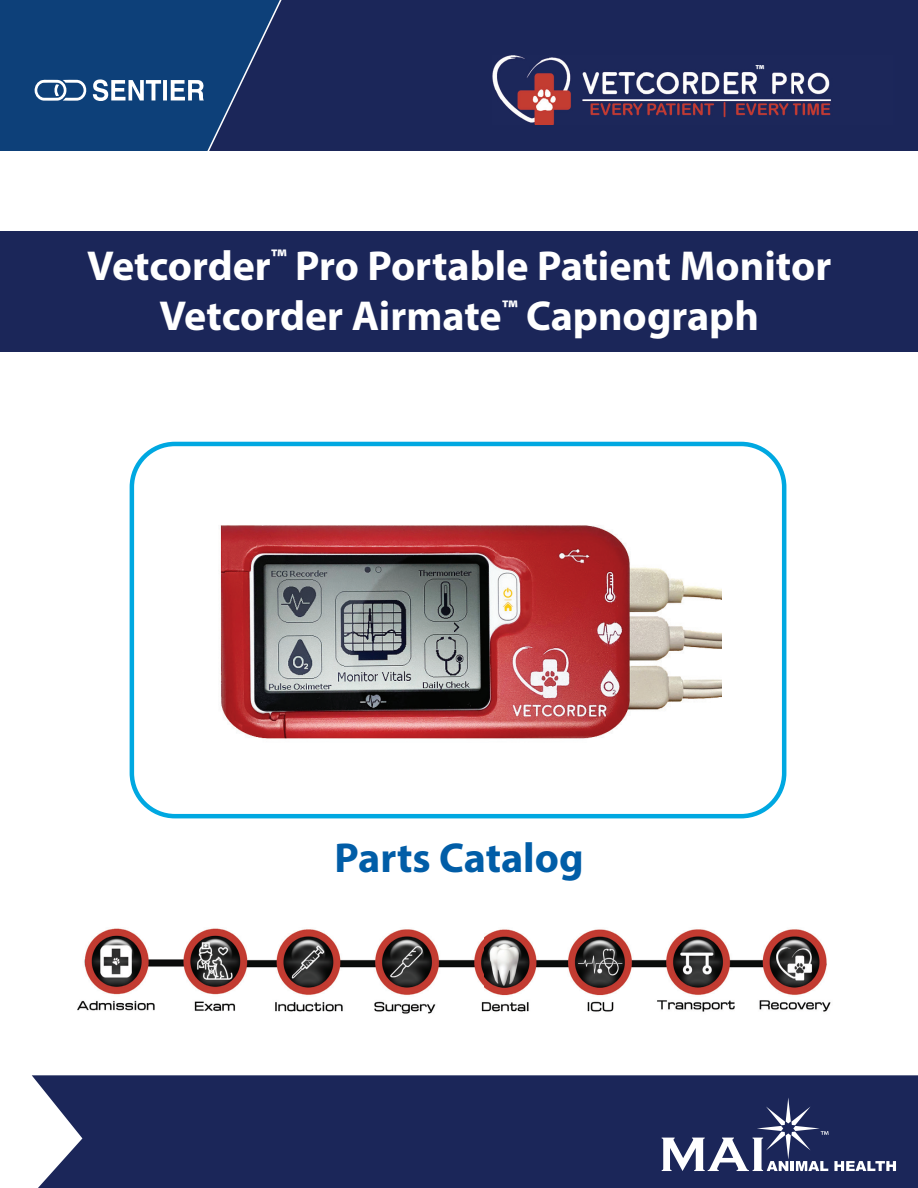
<style>
.page{position:relative;width:918px;height:1188px;background:#fff}
.page>*{position:absolute;margin:0;border:0;box-sizing:border-box;transform-origin:0 0}
.t1{font:700 42px/50.4px "Myriad Pro";color:#fff;text-align:center}
.t2{font:700 42px "Myriad Pro";color:#015da7}
.t3{font:700 14.7px "Myriad Pro";color:#fff;scale:.92 1}
</style>
<div class="page">
<div style="left:0;top:0;width:918px;height:152px;background:#1b2659"></div>
<img style="left:492px;top:55px;width:339px;height:69px">
<hr style="left:0;top:151px;width:918px;height:2px;background:#fff">
<svg style="left:0;top:0;width:282px;height:151px;background:#18447a"></svg>
<div style="left:0;top:231px;width:918px;height:121px;background:#1b2659"></div>
<div style="left:32px;top:1075px;width:886px;height:113px;background:#1b2659"></div>
<svg style="left:662px;top:1097px;width:234px;height:74px;background:#414a74"></svg>
<img style="left:77px;top:928px;width:754px;height:86px">
<img style="left:220px;top:525px;width:501px;height:214px">
<div style="left:130px;top:442px;width:656px;height:376px;border:4px solid #00a8e1;border-radius:43px"></div>
<p class="t3" style="left:755px;top:60px;width:11px">™</p>
<p class="t1" style="left:87px;top:239px;width:746px">Vetcorder<sup>™</sup> Pro Portable Patient Monitor<br>Vetcorder Airmate<sup>™</sup> Capnograph</p>
<p class="t2" style="left:335px;top:830px;width:251px">Parts Catalog</p>
</div>
